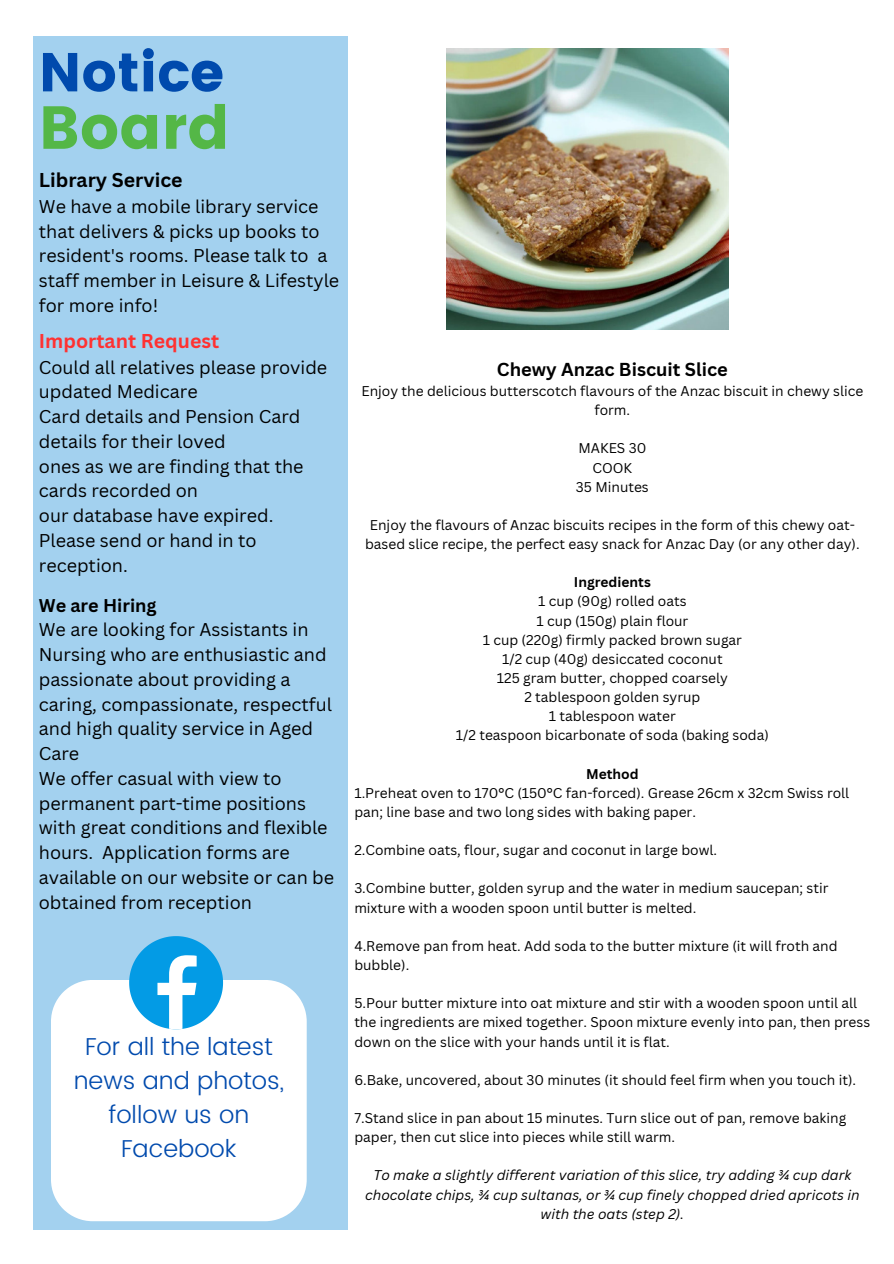
<style>
.page{position:relative;width:894px;height:1264px;background:#fff}
.page>*{position:absolute;margin:0;border:0;box-sizing:border-box;transform-origin:0 0}
.t1{font:60.6px "Poppins";color:#54b747}
.t2{font:54.6px "Poppins";color:#004aad}
.t3{font:300 24.45px/33.8px "Poppins";color:#004aad;text-align:center}
.t4{font:700 19.5px "Canva Sans";color:#ff3131}
.t5{font:700 19.5px "Canva Sans";color:#000}
.t6{font:700 18.3px "Canva Sans";color:#000}
.t7{font:18px/24.8px "Canva Sans";color:#000}
.t8{font:700 18px "Canva Sans";color:#000}
.t9{font:13.8px/19.2px "Canva Sans";color:#000}
.t10{font:italic 13.8px/19.2px "Canva Sans";color:#000;text-align:center}
.t11{font:700 13.8px "Canva Sans";color:#000}
</style>
<div class="page">
<div style="left:34px;top:36px;width:314px;height:1193px;background:#a3d1ef"></div>
<div style="left:51px;top:980px;width:255px;height:241px;background:#fff"></div>
<svg style="left:129px;top:936px;width:94px;height:93px;background:#57bbed"></svg>
<img style="left:446px;top:48px;width:282px;height:282px">
<h2 class="t2" style="left:39px;top:41px;width:187px">Notice</h2>
<h1 class="t1" style="left:39px;top:92px;width:192px">Board</h1>
<h3 class="t5" style="left:39px;top:166px;width:145px">Library Service</h3>
<h3 class="t7" style="left:39px;top:193px;width:302px">We have a mobile library service that delivers &amp; picks up books to resident's rooms. Please talk to a staff member in Leisure &amp; Lifestyle for more info!</h3>
<h3 class="t4" style="left:39px;top:327px;width:182px">Important Request</h3>
<h3 class="t7" style="left:39px;top:354px;width:290px">Could all relatives please provide updated Medicare<br>Card details and Pension Card details for their loved<br>ones as we are finding that the cards recorded on<br>our database have expired.<br>Please send or hand in to reception.</h3>
<h3 class="t6" style="left:497px;top:356px;width:232px">Chewy Anzac Biscuit Slice</h3>
<p class="t9" style="left:361px;top:381px;width:503px;text-align:center">Enjoy the delicious butterscotch flavours of the Anzac biscuit in chewy slice form.</p>
<p class="t9" style="left:575px;top:438px;width:74px;text-align:center">MAKES 30<br>COOK<br>35 Minutes</p>
<p class="t9" style="left:365px;top:515px;width:496px;text-align:center">Enjoy the flavours of Anzac biscuits recipes in the form of this chewy oat&shy;based slice recipe, the perfect easy snack for Anzac Day (or any other day).</p>
<p class="t11" style="left:573px;top:572px;width:78px">Ingredients</p>
<p class="t9" style="left:455px;top:591px;width:314px;text-align:center">1 cup (90g) rolled oats<br>1 cup (150g) plain flour<br>1 cup (220g) firmly packed brown sugar<br>1/2 cup (40g) desiccated coconut<br>125 gram butter, chopped coarsely<br>2 tablespoon golden syrup<br>1 tablespoon water<br>1/2 teaspoon bicarbonate of soda (baking soda)</p>
<p class="t11" style="left:586px;top:764px;width:54px">Method</p>
<p class="t9" style="left:354px;top:782px;width:496px">1.Preheat oven to 170°C (150°C fan-forced). Grease 26cm x 32cm Swiss roll pan; line base and two long sides with baking paper.</p>
<p class="t9" style="left:354px;top:840px;width:364px">2.Combine oats, flour, sugar and coconut in large bowl.</p>
<p class="t9" style="left:354px;top:878px;width:475px">3.Combine butter, golden syrup and the water in medium saucepan; stir mixture with a wooden spoon until butter is melted.</p>
<p class="t9" style="left:354px;top:935px;width:484px">4.Remove pan from heat. Add soda to the butter mixture (it will froth and bubble).</p>
<p class="t9" style="left:354px;top:993px;width:517px">5.Pour butter mixture into oat mixture and stir with a wooden spoon until all the ingredients are mixed together. Spoon mixture evenly into pan, then press down on the slice with your hands until it is flat.</p>
<p class="t9" style="left:354px;top:1069px;width:503px">6.Bake, uncovered, about 30 minutes (it should feel firm when you touch it).</p>
<p class="t9" style="left:354px;top:1108px;width:493px">7.Stand slice in pan about 15 minutes. Turn slice out of pan, remove baking paper, then cut slice into pieces while still warm.</p>
<p class="t10" style="left:365px;top:1165px;width:496px">To make a slightly different variation of this slice, try adding ¾ cup dark chocolate chips, ¾ cup sultanas, or ¾ cup finely chopped dried apricots in with the oats (step 2).</p>
<h3 class="t8" style="left:39px;top:592px;width:119px">We are Hiring</h3>
<p class="t7" style="left:39px;top:617px;width:297px">We are looking for Assistants in<br>Nursing who are enthusiastic and passionate about providing a caring, compassionate, respectful and high quality service in Aged<br>Care<br>We offer casual with view to permanent part-time positions with great conditions and flexible hours. Application forms are available on our website or can be obtained from reception</p>
<h3 class="t3" style="left:74px;top:1030px;width:212px">For all the latest news and photos, follow us on<br>Facebook</h3>
</div>
